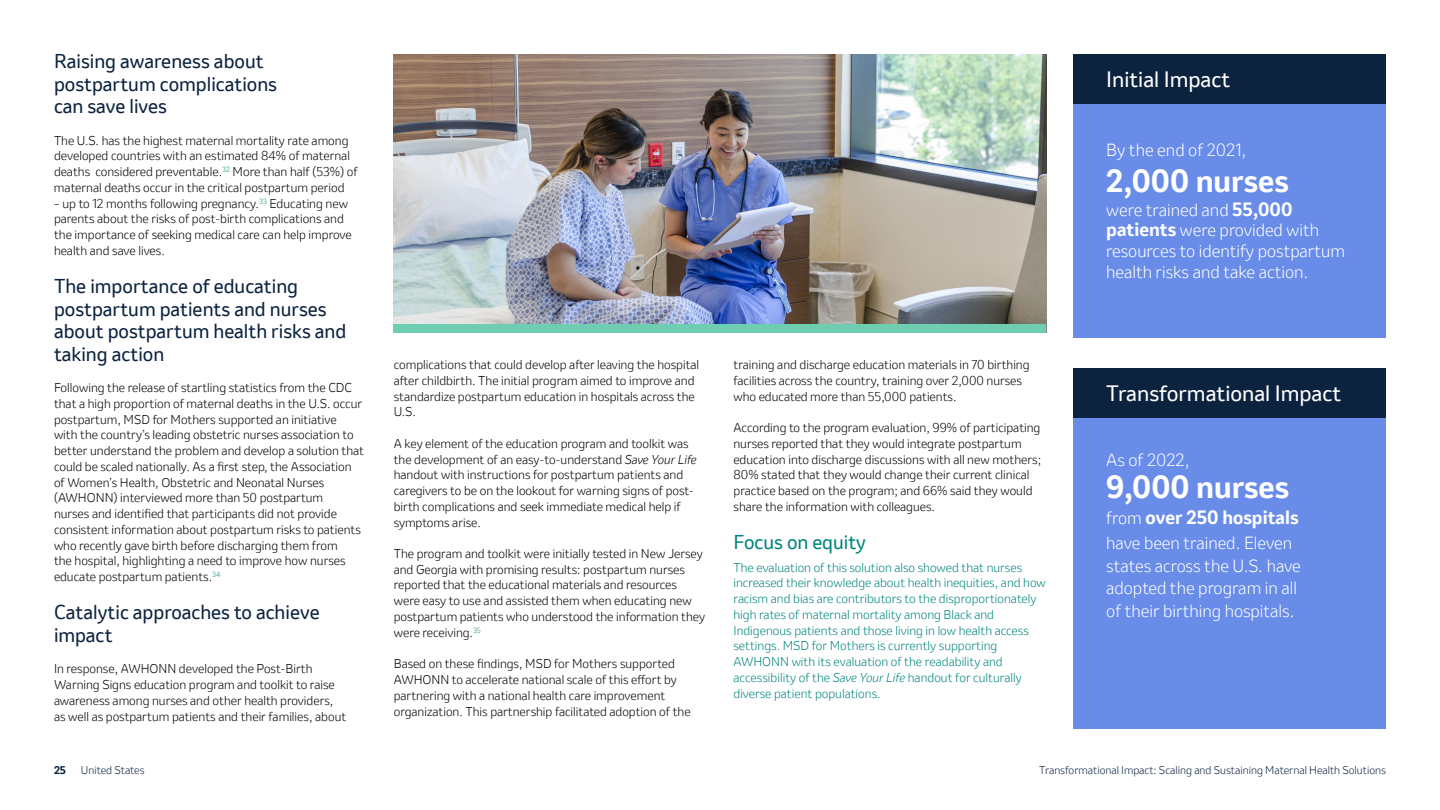
<style>
.page{position:relative;width:1440px;height:810px;background:#fff}
.page>*{position:absolute;margin:0;border:0;box-sizing:border-box;transform-origin:0 0}
.t1{font:700 30px "Invention";color:#fff}
.t2{font:20.77px "Invention";color:#fff}
.t3{font:18.75px/22.5px "Invention";color:#0c2340}
.t4{font:18.75px "Invention";color:#00857c}
.t5{font:700 18px "Invention";color:#fff}
.t6{font:300 16.5px/22.5px "Invention";color:#fff}
.t7{font:300 12px/15.8px "Invention";color:#000}
.t8{font:300 12px/15.8px "Invention";color:#00857c}
.t9{font:300 10.5px "Invention";color:#0c2340}
.t10{font:700 10.5px "Invention";color:#0c2340}
.s1{font-style:italic}
.s2{font-weight:700;font-size:18px}
.s3{font-weight:300;font-size:16.5px}
</style>
<div class="page">
<div style="left:1073px;top:368px;width:313px;height:361px;background:#688ce8"></div>
<div style="left:1073px;top:54px;width:313px;height:284px;background:#688ce8"></div>
<div style="left:1073px;top:54px;width:313px;height:50px;background:#0c2340"></div>
<div style="left:1073px;top:368px;width:313px;height:50px;background:#0c2340"></div>
<img style="left:394px;top:54px;width:652px;height:271px">
<div style="left:394px;top:325px;width:652px;height:8px;background:#6eceb2"></div>
<h3 class="t3" style="left:54px;top:50px;width:225px">Raising awareness about postpartum complications can save lives</h3>
<p class="t7" style="left:54px;top:132px;width:305px">The U.S. has the highest maternal mortality rate among developed countries with an estimated 84% of maternal deaths considered preventable.<sup>32</sup> More than half (53%) of maternal deaths occur in the critical postpartum period</p>
<p class="t7" style="left:54px;top:195px;width:299px">– up to 12 months following pregnancy.<sup>33</sup> Educating new parents about the risks of post-birth complications and the importance of seeking medical care can help improve health and save lives.</p>
<h3 class="t3" style="left:54px;top:275px;width:294px">The importance of educating postpartum patients and nurses about postpartum health risks and taking action</h3>
<p class="t7" style="left:54px;top:380px;width:312px">Following the release of startling statistics from the CDC that a high proportion of maternal deaths in the U.S. occur postpartum, MSD for Mothers supported an initiative<br>with the country’s leading obstetric nurses association to better understand the problem and develop a solution that could be scaled nationally. As a first step, the Association of Women’s Health, Obstetric and Neonatal Nurses (AWHONN) interviewed more than 50 postpartum<br>nurses and identified that participants did not provide consistent information about postpartum risks to patients who recently gave birth before discharging them from<br>the hospital, highlighting a need to improve how nurses educate postpartum patients.<sup>34</sup></p>
<h3 class="t3" style="left:54px;top:601px;width:267px">Catalytic approaches to achieve impact</h3>
<p class="t7" style="left:54px;top:661px;width:294px">In response, AWHONN developed the Post-Birth Warning Signs education program and toolkit to raise awareness among nurses and other health providers, as well as postpartum patients and their families, about</p>
<p class="t7" style="left:394px;top:357px;width:307px">complications that could develop after leaving the hospital after childbirth. The initial program aimed to improve and standardize postpartum education in hospitals across the U.S.</p>
<p class="t7" style="left:394px;top:435px;width:304px">A key element of the education program and toolkit was the development of an easy-to-understand <span class="s1">Save Your Life </span>handout with instructions for postpartum patients and caregivers to be on the lookout for warning signs of post&shy;birth complications and seek immediate medical help if symptoms arise.</p>
<p class="t7" style="left:394px;top:546px;width:313px">The program and toolkit were initially tested in New Jersey and Georgia with promising results: postpartum nurses reported that the educational materials and resources were easy to use and assisted them when educating new postpartum patients who understood the information they were receiving.<sup>35</sup></p>
<p class="t7" style="left:394px;top:656px;width:298px">Based on these findings, MSD for Mothers supported AWHONN to accelerate national scale of this effort by partnering with a national health care improvement organization. This partnership facilitated adoption of the</p>
<p class="t7" style="left:733px;top:357px;width:298px">training and discharge education materials in 70 birthing facilities across the country, training over 2,000 nurses who educated more than 55,000 patients.</p>
<p class="t7" style="left:733px;top:420px;width:309px">According to the program evaluation, 99% of participating nurses reported that they would integrate postpartum education into discharge discussions with all new mothers; 80% stated that they would change their current clinical practice based on the program; and 66% said they would share the information with colleagues.</p>
<h3 class="t4" style="left:733px;top:529px;width:134px">Focus on equity</h3>
<p class="t8" style="left:733px;top:559px;width:314px">The evaluation of this solution also showed that nurses increased their knowledge about health inequities, and how racism and bias are contributors to the disproportionately high rates of maternal mortality among Black and Indigenous patients and those living in low health access settings. MSD for Mothers is currently supporting AWHONN with its evaluation of the readability and accessibility of the <span class="s1">Save Your Life</span> handout for culturally diverse patient populations.</p>
<h2 class="t2" style="left:1106px;top:64px;width:126px">Initial Impact</h2>
<h3 class="t6" style="left:1106px;top:138px;width:142px">By the end of 2021,</h3>
<h1 class="t1" style="left:1106px;top:159px;width:184px">2,000 nurses</h1>
<h3 class="t6" style="left:1106px;top:200px;width:214px;line-height:19.5px">were trained and <span class="s2">55,000 patients</span> were provided with</h3>
<h3 class="t6" style="left:1106px;top:240px;width:240px;line-height:21px">resources to identify postpartum health risks and take action.</h3>
<h2 class="t2" style="left:1106px;top:379px;width:237px">Transformational Impact</h2>
<h3 class="t6" style="left:1106px;top:448px;width:85px">As of 2022,</h3>
<h1 class="t1" style="left:1106px;top:465px;width:184px">9,000 nurses</h1>
<h3 class="t5" style="left:1106px;top:505px;width:194px"><span class="s3">from</span> over 250 hospitals</h3>
<h3 class="t6" style="left:1106px;top:532px;width:196px">have been trained. Eleven states across the U.S. have adopted the program in all of their birthing hospitals.</h3>
<p class="t10" style="left:54px;top:762px;width:13px">25</p>
<p class="t9" style="left:81px;top:762px;width:65px">United States</p>
<p class="t9" style="left:1039px;top:762px;width:348px">Transformational Impact: Scaling and Sustaining Maternal Health Solutions</p>
</div>
